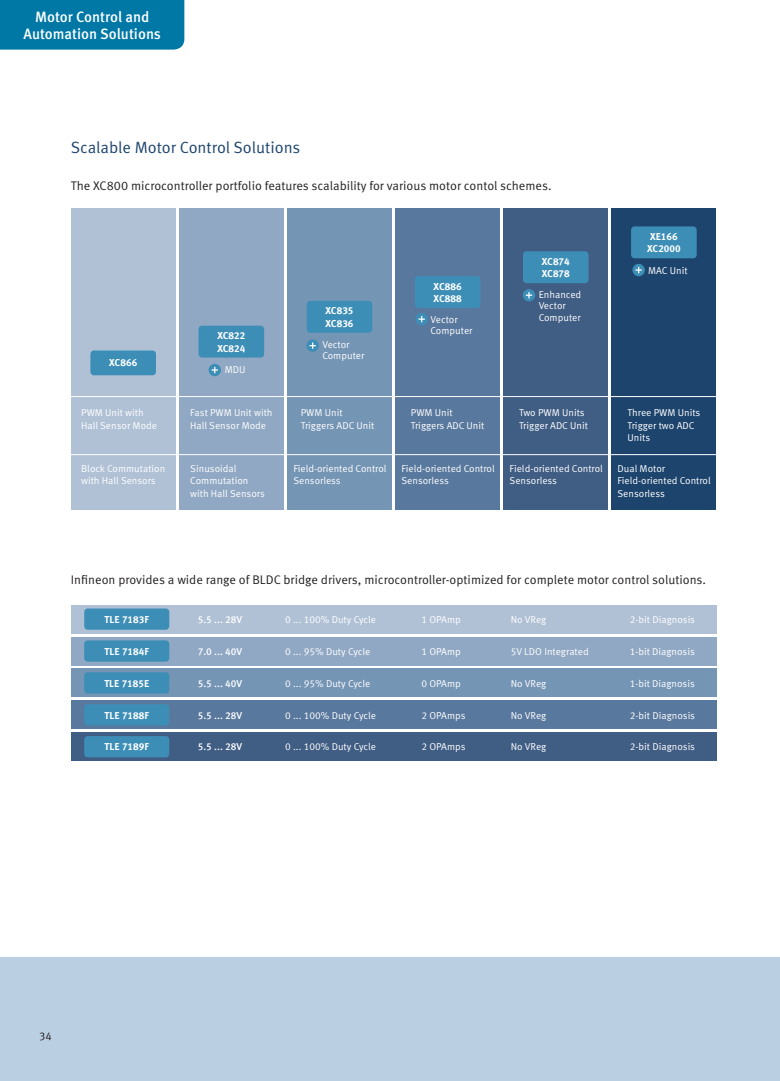
<style>
.page{position:relative;width:780px;height:1081px;background:#bbcfe2}
.page>*{position:absolute;margin:0;border:0;box-sizing:border-box;transform-origin:0 0}
.t1{font:16.25px "Infineon Meta";color:#1d446d}
.t2{font:500 15px/17.5px "Infineon Meta";color:#fff;text-align:center}
.t3{font:12.5px "Infineon Meta";color:#231f20}
.t4{font:11.25px "Infineon Meta";color:#231f20}
.t5{font:10px/12.5px "Infineon Meta";color:#fff}
.t6{font:10px/12.5px "Meta Bold LF Caps";color:#fff}
.t7{font:500 10px "Infineon Meta";color:#fff}
</style>
<div class="page">
<div style="left:0;top:0;width:779px;height:957px;background:#fff"></div>
<svg style="left:779px;top:0;width:1px;height:957px"></svg>
<div style="left:0;top:0;width:184px;height:50px;background:#0078a6"></div>
<div style="left:71px;top:209px;width:104px;height:301px;background:#b0c1d6"></div>
<div style="left:179px;top:209px;width:104px;height:301px;background:#90a8c3"></div>
<div style="left:287px;top:209px;width:105px;height:301px;background:#7595b5"></div>
<div style="left:395px;top:209px;width:105px;height:301px;background:#59789d"></div>
<div style="left:503px;top:209px;width:105px;height:301px;background:#405d84"></div>
<div style="left:611px;top:209px;width:105px;height:301px;background:#1d446d"></div>
<div style="left:90px;top:350px;width:66px;height:25px;background:#3d8eb7;border-radius:4px"></div>
<div style="left:198px;top:326px;width:66px;height:31px;background:#3d8eb7;border-radius:4px"></div>
<div style="left:306px;top:301px;width:66px;height:32px;background:#3d8eb7;border-radius:4px"></div>
<div style="left:415px;top:276px;width:65px;height:32px;background:#3d8eb7;border-radius:4px"></div>
<div style="left:523px;top:251px;width:65px;height:32px;background:#3d8eb7;border-radius:4px"></div>
<div style="left:631px;top:226px;width:65px;height:32px;background:#3d8eb7;border-radius:4px"></div>
<hr style="left:71px;top:396px;width:645px;height:1px;background:#fff">
<hr style="left:71px;top:454px;width:645px;height:1px;background:#fff">
<svg style="left:208px;top:364px;width:13px;height:12px"></svg>
<svg style="left:212px;top:367px;width:6px;height:6px"></svg>
<svg style="left:306px;top:339px;width:13px;height:13px"></svg>
<svg style="left:309px;top:342px;width:7px;height:7px"></svg>
<div style="left:415px;top:313px;width:13px;height:12px;background:#3d8eb7;border-radius:50%"></div>
<svg style="left:418px;top:316px;width:7px;height:6px"></svg>
<div style="left:522px;top:289px;width:13px;height:12px;background:#3d8eb7;border-radius:50%"></div>
<svg style="left:526px;top:292px;width:6px;height:6px"></svg>
<svg style="left:632px;top:264px;width:13px;height:12px"></svg>
<svg style="left:635px;top:267px;width:6px;height:6px"></svg>
<div style="left:71px;top:605px;width:645px;height:28px;background:#b0c1d6"></div>
<div style="left:71px;top:637px;width:645px;height:28px;background:#90a8c3"></div>
<div style="left:71px;top:669px;width:645px;height:28px;background:#7595b5"></div>
<div style="left:71px;top:700px;width:645px;height:29px;background:#59789d"></div>
<div style="left:71px;top:732px;width:645px;height:29px;background:#405d84"></div>
<div style="left:84px;top:608px;width:85px;height:22px;background:#3d8eb7;border-radius:4px"></div>
<div style="left:84px;top:640px;width:85px;height:21px;background:#3d8eb7;border-radius:4px"></div>
<div style="left:84px;top:672px;width:85px;height:21px;background:#3d8eb7;border-radius:4px"></div>
<div style="left:84px;top:704px;width:85px;height:21px;background:#3d8eb7;border-radius:4px"></div>
<div style="left:84px;top:736px;width:85px;height:21px;background:#3d8eb7;border-radius:4px"></div>
<h2 class="t2" style="left:23px;top:8px;width:139px">Motor Control and<br>Automation Solutions</h2>
<h1 class="t1" style="left:71px;top:137px;width:231px">Scalable Motor Control Solutions</h1>
<p class="t3" style="left:71px;top:178px;width:482px">The XC800 microcontroller portfolio features scalability for various motor contol schemes.</p>
<p class="t6" style="left:109px;top:356px;width:30px">XC866</p>
<p class="t6" style="left:217px;top:329px;width:30px">XC822<br>XC824</p>
<p class="t5" style="left:225px;top:363px;width:22px">MDU</p>
<p class="t6" style="left:325px;top:304px;width:30px">XC835<br>XC836</p>
<p class="t5" style="left:322px;top:339px;width:43px;line-height:11.2px">Vector<br>Computer</p>
<p class="t6" style="left:433px;top:280px;width:30px">XC886<br>XC888</p>
<p class="t5" style="left:430px;top:314px;width:43px;line-height:11.2px">Vector<br>Computer</p>
<p class="t6" style="left:541px;top:255px;width:30px">XC874<br>XC878</p>
<p class="t5" style="left:538px;top:289px;width:44px;line-height:11.2px">Enhanced<br>Vector<br>Computer</p>
<p class="t6" style="left:647px;top:230px;width:35px;text-align:center">XE166<br>XC2000</p>
<p class="t5" style="left:648px;top:264px;width:41px">MAC Unit</p>
<p class="t5" style="left:81px;top:407px;width:77px">PWM Unit with<br>Hall Sensor Mode</p>
<p class="t5" style="left:190px;top:407px;width:84px">Fast PWM Unit with<br>Hall Sensor Mode</p>
<p class="t5" style="left:301px;top:407px;width:75px">PWM Unit<br>Triggers ADC Unit</p>
<p class="t5" style="left:411px;top:407px;width:75px">PWM Unit<br>Triggers ADC Unit</p>
<p class="t5" style="left:519px;top:407px;width:70px">Two PWM Units<br>Trigger ADC Unit</p>
<p class="t5" style="left:627px;top:407px;width:74px">Three PWM Units<br>Trigger two ADC<br>Units</p>
<p class="t5" style="left:81px;top:462px;width:86px">Block Commutation with Hall Sensors</p>
<p class="t5" style="left:190px;top:462px;width:76px">Sinusoidal<br>Commutation with Hall Sensors</p>
<p class="t5" style="left:293px;top:462px;width:95px">Field-oriented Control<br>Sensorless</p>
<p class="t5" style="left:401px;top:462px;width:95px">Field-oriented Control<br>Sensorless</p>
<p class="t5" style="left:509px;top:462px;width:95px">Field-oriented Control<br>Sensorless</p>
<p class="t5" style="left:617px;top:462px;width:95px">Dual Motor<br>Field-oriented Control<br>Sensorless</p>
<p class="t3" style="left:71px;top:572px;width:636px">Infineon provides a wide range of BLDC bridge drivers, microcontroller-optimized for complete motor control solutions.</p>
<p class="t6" style="left:105px;top:613px;width:46px">TLE 7183F</p>
<p class="t7" style="left:198px;top:613px;width:46px">5.5 ... 28V</p>
<p class="t5" style="left:285px;top:613px;width:93px">0 ... 100% Duty Cycle</p>
<p class="t5" style="left:630px;top:613px;width:67px">2-bit Diagnosis</p>
<p class="t5" style="left:421px;top:613px;width:41px">1 OPAmp</p>
<p class="t5" style="left:510px;top:613px;width:37px">No VReg</p>
<p class="t6" style="left:105px;top:645px;width:46px">TLE 7184F</p>
<p class="t7" style="left:198px;top:645px;width:46px">7.0 ... 40V</p>
<p class="t5" style="left:285px;top:645px;width:87px">0 ... 95% Duty Cycle</p>
<p class="t5" style="left:421px;top:645px;width:41px">1 OPAmp</p>
<p class="t5" style="left:510px;top:645px;width:79px">5V LDO Integrated</p>
<p class="t5" style="left:630px;top:645px;width:67px">1-bit Diagnosis</p>
<p class="t6" style="left:104px;top:677px;width:46px">TLE 7185E</p>
<p class="t7" style="left:198px;top:677px;width:46px">5.5 ... 40V</p>
<p class="t5" style="left:285px;top:677px;width:87px">0 ... 95% Duty Cycle</p>
<p class="t5" style="left:421px;top:677px;width:41px">0 OPAmp</p>
<p class="t5" style="left:510px;top:677px;width:37px">No VReg</p>
<p class="t5" style="left:630px;top:677px;width:67px">1-bit Diagnosis</p>
<p class="t6" style="left:105px;top:708px;width:46px">TLE 7188F</p>
<p class="t7" style="left:198px;top:709px;width:46px">5.5 ... 28V</p>
<p class="t5" style="left:285px;top:709px;width:93px">0 ... 100% Duty Cycle</p>
<p class="t5" style="left:630px;top:709px;width:67px">2-bit Diagnosis</p>
<p class="t5" style="left:421px;top:709px;width:46px">2 OPAmps</p>
<p class="t5" style="left:510px;top:709px;width:37px">No VReg</p>
<p class="t6" style="left:105px;top:740px;width:46px">TLE 7189F</p>
<p class="t7" style="left:198px;top:741px;width:46px">5.5 ... 28V</p>
<p class="t5" style="left:285px;top:741px;width:93px">0 ... 100% Duty Cycle</p>
<p class="t5" style="left:630px;top:741px;width:67px">2-bit Diagnosis</p>
<p class="t5" style="left:421px;top:741px;width:46px">2 OPAmps</p>
<p class="t5" style="left:510px;top:741px;width:37px">No VReg</p>
<p class="t4" style="left:39px;top:1029px;width:14px">34</p>
</div>
